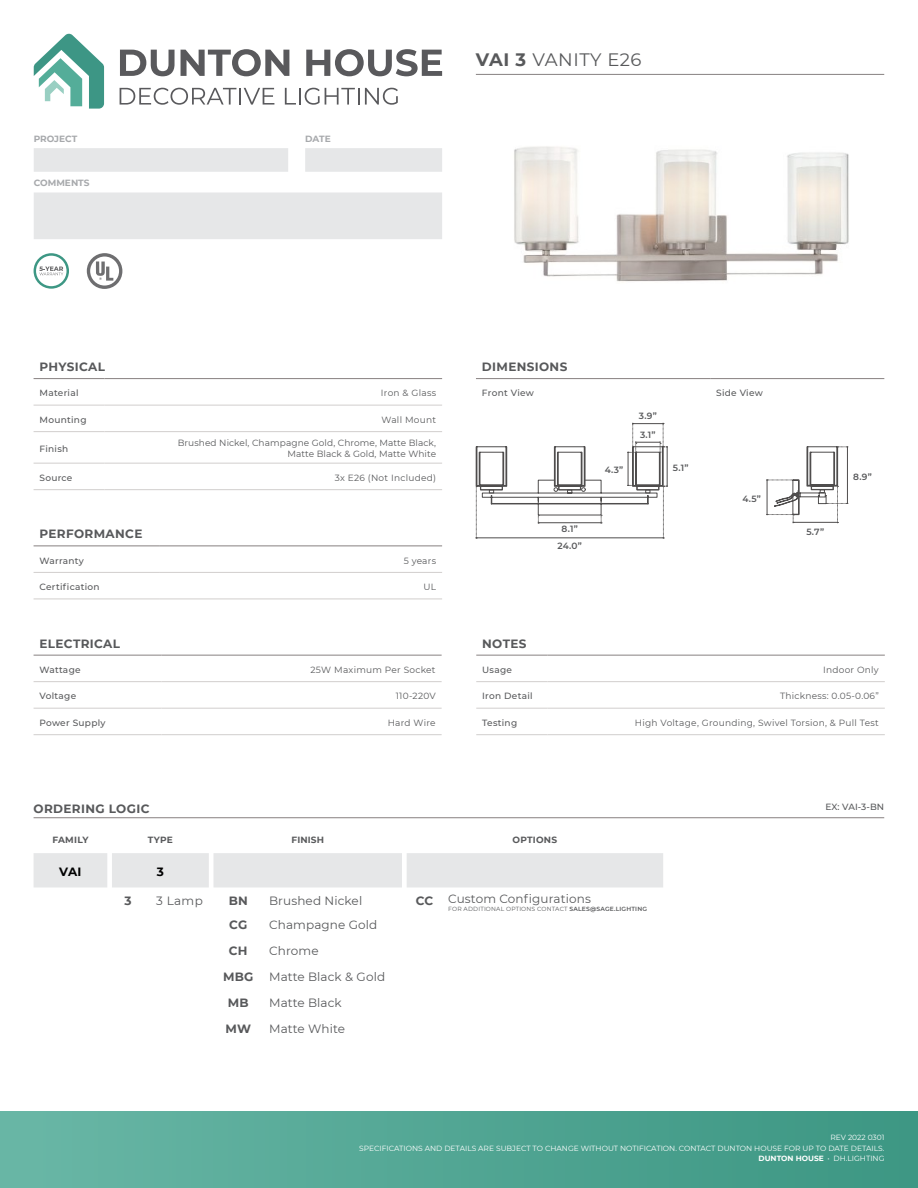
<style>
.page{position:relative;width:918px;height:1188px;background:#fff}
.page>*{position:absolute;margin:0;border:0;box-sizing:border-box;transform-origin:0 0}
.t1{font:18px "Montserrat";letter-spacing:.025em;color:#58595b}
.t2{font:12px "Montserrat";letter-spacing:.01em;color:#58595b}
.t3{font:700 12px "Montserrat";letter-spacing:.03em;color:#58595b}
.t4{font:700 12px "Montserrat";color:#000}
.t5{font:9px "Montserrat";letter-spacing:.03em;color:#58595b}
.t6{font:500 9px "Montserrat";letter-spacing:.03em;color:#58595b}
.t7{font:9px/10.8px "Montserrat";letter-spacing:.01em;color:#58595b;text-align:right}
.t8{font:600 9px "Montserrat";color:#58595b}
.t9{font:700 9px "Montserrat";letter-spacing:.02em;color:#58595b}
.t10{font:700 9px "Montserrat";color:#a7a9ac}
.t11{font:7.5px/10.5px "Montserrat";color:#fff;text-align:right}
.t12{font:6px "Montserrat";letter-spacing:.03em;color:#58595b}
.s1{font-weight:700}
.s2{font-weight:600}
</style>
<div class="page">
<div style="left:0;top:1111px;width:918px;height:77px;background:linear-gradient(to right,#69b7a6,#3c9682)"></div>
<svg style="left:34px;top:148px;width:408px;height:91px"></svg>
<hr style="left:476px;top:74px;width:408px;height:1px;background:#878181">
<svg style="left:87px;top:253px;width:35px;height:36px"></svg>
<svg style="left:34px;top:253px;width:35px;height:36px"></svg>
<svg style="left:34px;top:33px;width:70px;height:76px"></svg>
<svg style="left:120px;top:50px;width:55px;height:26px"></svg>
<svg style="left:181px;top:49px;width:108px;height:27px"></svg>
<svg style="left:306px;top:49px;width:136px;height:27px"></svg>
<svg style="left:120px;top:88px;width:154px;height:17px"></svg>
<svg style="left:285px;top:88px;width:74px;height:17px"></svg>
<svg style="left:365px;top:88px;width:33px;height:17px"></svg>
<hr style="left:476px;top:655px;width:72px;height:1px;background:#878181">
<hr style="left:548px;top:655px;width:337px;height:1px;background:#878181">
<hr style="left:476px;top:681px;width:72px;height:1px;background:#d1cecd">
<hr style="left:548px;top:681px;width:337px;height:1px;background:#d1cecd">
<hr style="left:476px;top:708px;width:72px;height:1px;background:#d1cecd">
<hr style="left:548px;top:708px;width:337px;height:1px;background:#d1cecd">
<hr style="left:476px;top:734px;width:72px;height:1px;background:#d1cecd">
<hr style="left:548px;top:734px;width:337px;height:1px;background:#d1cecd">
<img style="left:514px;top:146px;width:335px;height:136px">
<svg style="left:476px;top:423px;width:192px;height:116px"></svg>
<svg style="left:766px;top:446px;width:82px;height:77px"></svg>
<hr style="left:476px;top:378px;width:234px;height:1px;background:#878181">
<hr style="left:710px;top:378px;width:174px;height:1px;background:#878181">
<hr style="left:34px;top:378px;width:71px;height:1px;background:#878181">
<hr style="left:105px;top:378px;width:337px;height:1px;background:#878181">
<hr style="left:34px;top:405px;width:71px;height:1px;background:#d1cecd">
<hr style="left:105px;top:405px;width:337px;height:1px;background:#d1cecd">
<hr style="left:34px;top:431px;width:71px;height:1px;background:#d1cecd">
<hr style="left:105px;top:431px;width:337px;height:1px;background:#d1cecd">
<hr style="left:34px;top:463px;width:71px;height:1px;background:#d1cecd">
<hr style="left:105px;top:463px;width:337px;height:1px;background:#d1cecd">
<hr style="left:34px;top:489px;width:71px;height:1px;background:#d1cecd">
<hr style="left:105px;top:489px;width:337px;height:1px;background:#d1cecd">
<hr style="left:34px;top:546px;width:125px;height:1px;background:#878181">
<hr style="left:159px;top:546px;width:283px;height:1px;background:#878181">
<hr style="left:34px;top:572px;width:125px;height:1px;background:#d1cecd">
<hr style="left:159px;top:572px;width:283px;height:1px;background:#d1cecd">
<hr style="left:34px;top:599px;width:125px;height:1px;background:#d1cecd">
<hr style="left:159px;top:599px;width:283px;height:1px;background:#d1cecd">
<hr style="left:34px;top:681px;width:127px;height:1px;background:#d1cecd">
<hr style="left:161px;top:681px;width:281px;height:1px;background:#d1cecd">
<hr style="left:34px;top:708px;width:127px;height:1px;background:#d1cecd">
<hr style="left:161px;top:708px;width:281px;height:1px;background:#d1cecd">
<hr style="left:34px;top:734px;width:127px;height:1px;background:#d1cecd">
<hr style="left:161px;top:734px;width:281px;height:1px;background:#d1cecd">
<hr style="left:34px;top:655px;width:127px;height:1px;background:#878181">
<hr style="left:161px;top:655px;width:281px;height:1px;background:#878181">
<hr style="left:34px;top:817px;width:850px;height:1px;background:#878181">
<div style="left:34px;top:853px;width:629px;height:34px;background:#e6e7e8"></div>
<p class="t10" style="left:34px;top:132px;width:45px">PROJECT</p>
<p class="t10" style="left:305px;top:132px;width:27px">DATE</p>
<p class="t10" style="left:34px;top:177px;width:57px">COMMENTS</p>
<h1 class="t1" style="left:476px;top:47px;width:167px"><span class="s1">VAI 3</span> VANITY E26</h1>
<h2 class="t3" style="left:40px;top:358px;width:67px">PHYSICAL</h2>
<p class="t6" style="left:40px;top:387px;width:40px">Material</p>
<p class="t5" style="left:381px;top:387px;width:57px">Iron &amp; Glass</p>
<p class="t6" style="left:40px;top:413px;width:49px">Mounting</p>
<p class="t5" style="left:382px;top:413px;width:56px">Wall Mount</p>
<p class="t6" style="left:40px;top:442px;width:30px">Finish</p>
<p class="t7" style="left:178px;top:437px;width:260px">Brushed Nickel, Champagne Gold, Chrome, Matte Black,<br>Matte Black &amp; Gold, Matte White</p>
<p class="t6" style="left:40px;top:471px;width:34px">Source</p>
<p class="t5" style="left:335px;top:471px;width:103px">3x E26 (Not Included)</p>
<h2 class="t3" style="left:40px;top:526px;width:104px">PERFORMANCE</h2>
<p class="t6" style="left:40px;top:554px;width:46px">Warranty</p>
<p class="t5" style="left:404px;top:554px;width:34px">5 years</p>
<p class="t6" style="left:40px;top:581px;width:62px">Certification</p>
<p class="t5" style="left:423px;top:581px;width:14px">UL</p>
<h2 class="t3" style="left:40px;top:635px;width:82px">ELECTRICAL</h2>
<p class="t6" style="left:40px;top:663px;width:43px">Wattage</p>
<p class="t5" style="left:311px;top:663px;width:127px">25W Maximum Per Socket</p>
<p class="t6" style="left:40px;top:690px;width:38px">Voltage</p>
<p class="t5" style="left:396px;top:690px;width:41px">110-220V</p>
<p class="t6" style="left:40px;top:716px;width:68px">Power Supply</p>
<p class="t5" style="left:388px;top:716px;width:49px">Hard Wire</p>
<h2 class="t3" style="left:482px;top:358px;width:87px">DIMENSIONS</h2>
<p class="t6" style="left:482px;top:387px;width:53px">Front View</p>
<p class="t6" style="left:716px;top:387px;width:48px">Side View</p>
<p class="t8" style="left:639px;top:410px;width:19px">3.9”</p>
<p class="t8" style="left:562px;top:523px;width:18px">8.1”</p>
<p class="t8" style="left:557px;top:540px;width:26px">24.0”</p>
<p class="t8" style="left:640px;top:428px;width:17px">3.1”</p>
<p class="t8" style="left:605px;top:464px;width:20px">4.3”</p>
<p class="t8" style="left:673px;top:461px;width:17px">5.1”</p>
<p class="t8" style="left:742px;top:492px;width:20px">4.5”</p>
<p class="t8" style="left:806px;top:525px;width:19px">5.7”</p>
<p class="t8" style="left:853px;top:470px;width:20px">8.9”</p>
<h2 class="t3" style="left:482px;top:635px;width:46px">NOTES</h2>
<p class="t6" style="left:482px;top:663px;width:31px">Usage</p>
<p class="t5" style="left:823px;top:663px;width:57px">Indoor Only</p>
<p class="t6" style="left:482px;top:690px;width:52px">Iron Detail</p>
<p class="t5" style="left:780px;top:690px;width:100px">Thickness: 0.05-0.06”</p>
<p class="t6" style="left:482px;top:716px;width:37px">Testing</p>
<p class="t5" style="left:635px;top:716px;width:245px">High Voltage, Grounding, Swivel Torsion, &amp; Pull Test</p>
<h2 class="t3" style="left:34px;top:800px;width:117px">ORDERING LOGIC</h2>
<p class="t6" style="left:825px;top:801px;width:60px">EX: VAI-3-BN</p>
<p class="t9" style="left:52px;top:833px;width:38px">FAMILY</p>
<p class="t9" style="left:148px;top:833px;width:26px">TYPE</p>
<p class="t9" style="left:292px;top:833px;width:34px">FINISH</p>
<p class="t9" style="left:513px;top:833px;width:46px">OPTIONS</p>
<h2 class="t4" style="left:59px;top:863px;width:24px">VAI</h2>
<h2 class="t4" style="left:157px;top:863px;width:9px">3</h2>
<h2 class="t3" style="left:124px;top:892px;width:9px">3</h2>
<h2 class="t2" style="left:156px;top:893px;width:48px">3 Lamp</h2>
<h2 class="t3" style="left:229px;top:892px;width:20px">BN</h2>
<h2 class="t2" style="left:269px;top:893px;width:95px">Brushed Nickel</h2>
<h2 class="t3" style="left:416px;top:892px;width:19px">CC</h2>
<h2 class="t2" style="left:448px;top:891px;width:144px">Custom Configurations</h2>
<p class="t12" style="left:448px;top:904px;width:200px">FOR ADDITIONAL OPTIONS CONTACT <span class="s2">SALES@SAGE.LIGHTING</span></p>
<h2 class="t3" style="left:229px;top:916px;width:19px">CG</h2>
<h2 class="t2" style="left:269px;top:916px;width:110px">Champagne Gold</h2>
<h2 class="t3" style="left:229px;top:942px;width:20px">CH</h2>
<h2 class="t2" style="left:269px;top:942px;width:51px">Chrome</h2>
<h2 class="t3" style="left:223px;top:968px;width:32px">MBG</h2>
<h2 class="t2" style="left:269px;top:968px;width:118px">Matte Black &amp; Gold</h2>
<h2 class="t3" style="left:228px;top:994px;width:22px">MB</h2>
<h2 class="t2" style="left:269px;top:995px;width:74px">Matte Black</h2>
<h2 class="t3" style="left:226px;top:1020px;width:27px">MW</h2>
<h2 class="t2" style="left:269px;top:1021px;width:78px">Matte White</h2>
<p class="t11" style="left:359px;top:1132px;width:527px">REV 2022 0301<br>SPECIFICATIONS AND DETAILS ARE SUBJECT TO CHANGE WITHOUT NOTIFICATION. CONTACT DUNTON HOUSE FOR UP TO DATE DETAILS.<br><span class="s1">DUNTON HOUSE</span> • DH.LIGHTING</p>
</div>
